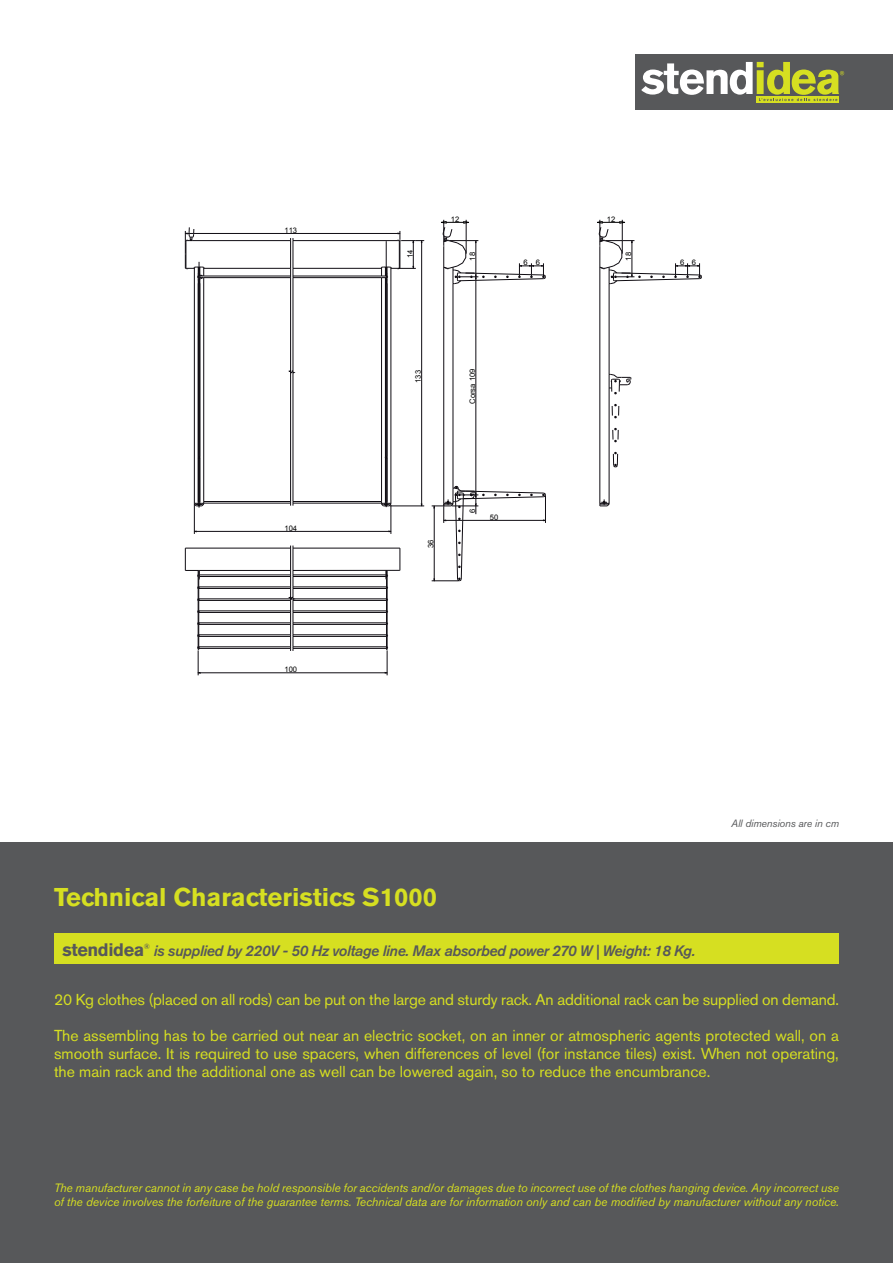
<style>
.page{position:relative;width:893px;height:1263px;background:#fff}
.page>*{position:absolute;margin:0;border:0;box-sizing:border-box;transform-origin:0 0}
.t1{font:700 25.5px "Akzidenz Grotesk BE";color:#d6df21}
.t2{font:700 18px "Akzidenz Grotesk BE";letter-spacing:-.025em;color:#57585a}
.t3{font:15.75px/18px "Akzidenz Grotesk BE";letter-spacing:-.01em;color:#d6df21;text-align:justify}
.t4{font:italic 500 15px "Akzidenz Grotesk BE";letter-spacing:-.025em;color:#57585a}
.t5{font:italic 12px/13.5px "Akzidenz Grotesk BE";letter-spacing:-.005em;color:#d6df21}
.t6{font:italic 10.5px "Akzidenz Grotesk BE";letter-spacing:-.015em;color:#57585a}
.t7{font:7.65px "Arial";color:#000}
.t8{font:7.5px "Akzidenz Grotesk BE";color:#57585a}
</style>
<div class="page">
<div style="left:0;top:842px;width:893px;height:421px;background:#57585a"></div>
<div style="left:54px;top:933px;width:785px;height:31px;background:#d6df21"></div>
<svg style="left:613px;top:452px;width:5px;height:16px"></svg>
<svg style="left:612px;top:428px;width:7px;height:14px"></svg>
<svg style="left:612px;top:404px;width:7px;height:14px"></svg>
<hr style="left:609px;top:388px;width:1px;height:115px;background:#0f0c12">
<hr style="left:609px;top:284px;width:1px;height:90px;background:#0f0c12">
<svg style="left:609px;top:374px;width:23px;height:20px"></svg>
<hr style="left:600px;top:267px;width:1px;height:236px;background:#0f0c12">
<svg style="left:600px;top:499px;width:10px;height:8px"></svg>
<hr style="left:204px;top:276px;width:87px;height:1px;background:#0f0c12">
<hr style="left:204px;top:277px;width:87px;height:1px;background:#0f0c12">
<hr style="left:200px;top:283px;width:1px;height:174px;background:#0f0c12">
<hr style="left:198px;top:283px;width:1px;height:174px;background:#0f0c12">
<hr style="left:198px;top:458px;width:1px;height:44px;background:#0f0c12">
<hr style="left:203px;top:278px;width:1px;height:223px;background:#0f0c12">
<hr style="left:200px;top:458px;width:1px;height:44px;background:#0f0c12">
<hr style="left:194px;top:267px;width:1px;height:236px;background:#0f0c12">
<hr style="left:204px;top:501px;width:87px;height:1px;background:#0f0c12">
<hr style="left:204px;top:503px;width:87px;height:1px;background:#0f0c12">
<hr style="left:204px;top:268px;width:87px;height:1px;background:#0f0c12">
<hr style="left:192px;top:240px;width:99px;height:1px;background:#0f0c12">
<hr style="left:199px;top:284px;width:1px;height:172px;background:#0f0c12">
<hr style="left:199px;top:458px;width:1px;height:44px;background:#0f0c12">
<hr style="left:199px;top:646px;width:92px;height:1px;background:#0f0c12">
<hr style="left:199px;top:648px;width:92px;height:1px;background:#0f0c12">
<hr style="left:199px;top:634px;width:92px;height:1px;background:#0f0c12">
<hr style="left:199px;top:636px;width:92px;height:1px;background:#0f0c12">
<hr style="left:199px;top:623px;width:92px;height:1px;background:#0f0c12">
<hr style="left:199px;top:624px;width:92px;height:1px;background:#0f0c12">
<hr style="left:199px;top:611px;width:92px;height:1px;background:#0f0c12">
<hr style="left:199px;top:612px;width:92px;height:1px;background:#0f0c12">
<hr style="left:199px;top:599px;width:93px;height:1px;background:#0f0c12">
<hr style="left:199px;top:600px;width:92px;height:1px;background:#0f0c12">
<hr style="left:199px;top:587px;width:92px;height:1px;background:#0f0c12">
<hr style="left:199px;top:588px;width:92px;height:1px;background:#0f0c12">
<hr style="left:199px;top:575px;width:92px;height:1px;background:#0f0c12">
<hr style="left:199px;top:576px;width:92px;height:1px;background:#0f0c12">
<hr style="left:293px;top:570px;width:106px;height:1px;background:#0f0c12">
<svg style="left:399px;top:548px;width:2px;height:23px"></svg>
<hr style="left:293px;top:576px;width:93px;height:1px;background:#0f0c12">
<hr style="left:293px;top:575px;width:93px;height:1px;background:#0f0c12">
<hr style="left:293px;top:587px;width:93px;height:1px;background:#0f0c12">
<hr style="left:293px;top:588px;width:93px;height:1px;background:#0f0c12">
<hr style="left:294px;top:599px;width:92px;height:1px;background:#0f0c12">
<hr style="left:293px;top:600px;width:93px;height:1px;background:#0f0c12">
<hr style="left:293px;top:611px;width:93px;height:1px;background:#0f0c12">
<hr style="left:293px;top:612px;width:93px;height:1px;background:#0f0c12">
<hr style="left:293px;top:623px;width:93px;height:1px;background:#0f0c12">
<hr style="left:293px;top:624px;width:93px;height:1px;background:#0f0c12">
<hr style="left:293px;top:634px;width:93px;height:1px;background:#0f0c12">
<hr style="left:293px;top:636px;width:93px;height:1px;background:#0f0c12">
<hr style="left:293px;top:646px;width:93px;height:1px;background:#0f0c12">
<hr style="left:293px;top:648px;width:93px;height:1px;background:#0f0c12">
<hr style="left:293px;top:548px;width:107px;height:1px;background:#0f0c12">
<hr style="left:476px;top:280px;width:1px;height:211px;background:#0f0c12">
<hr style="left:443px;top:267px;width:1px;height:236px;background:#0f0c12">
<hr style="left:453px;top:284px;width:1px;height:204px;background:#0f0c12">
<svg style="left:432px;top:486px;width:114px;height:95px"></svg>
<hr style="left:391px;top:506px;width:31px;height:1px;background:#0f0c12">
<hr style="left:421px;top:243px;width:1px;height:261px;background:#0f0c12">
<hr style="left:386px;top:284px;width:1px;height:172px;background:#0f0c12">
<hr style="left:386px;top:458px;width:1px;height:44px;background:#0f0c12">
<hr style="left:293px;top:240px;width:104px;height:1px;background:#0f0c12">
<hr style="left:293px;top:268px;width:88px;height:1px;background:#0f0c12">
<hr style="left:293px;top:503px;width:89px;height:1px;background:#0f0c12">
<hr style="left:293px;top:501px;width:89px;height:1px;background:#0f0c12">
<hr style="left:381px;top:278px;width:1px;height:223px;background:#0f0c12">
<hr style="left:387px;top:458px;width:1px;height:44px;background:#0f0c12">
<hr style="left:391px;top:267px;width:1px;height:236px;background:#0f0c12">
<hr style="left:385px;top:458px;width:1px;height:44px;background:#0f0c12">
<hr style="left:385px;top:283px;width:1px;height:174px;background:#0f0c12">
<hr style="left:387px;top:283px;width:1px;height:174px;background:#0f0c12">
<hr style="left:293px;top:276px;width:89px;height:1px;background:#0f0c12">
<hr style="left:293px;top:277px;width:89px;height:1px;background:#0f0c12">
<svg style="left:289px;top:545px;width:6px;height:106px"></svg>
<svg style="left:289px;top:238px;width:6px;height:268px"></svg>
<hr style="left:199px;top:570px;width:92px;height:1px;background:#0f0c12">
<hr style="left:185px;top:548px;width:106px;height:1px;background:#0f0c12">
<hr style="left:194px;top:233px;width:204px;height:1px;background:#0f0c12">
<svg style="left:185px;top:227px;width:20px;height:57px"></svg>
<svg style="left:381px;top:231px;width:43px;height:53px"></svg>
<hr style="left:196px;top:531px;width:193px;height:1px;background:#0f0c12">
<svg style="left:194px;top:501px;width:10px;height:33px"></svg>
<svg style="left:381px;top:501px;width:11px;height:33px"></svg>
<hr style="left:200px;top:672px;width:185px;height:1px;background:#0f0c12">
<svg style="left:385px;top:570px;width:3px;height:105px"></svg>
<svg style="left:185px;top:548px;width:15px;height:127px"></svg>
<svg style="left:441px;top:220px;width:105px;height:64px"></svg>
<svg style="left:597px;top:220px;width:105px;height:64px"></svg>
<div style="left:636px;top:54px;width:257px;height:55px;background:#57585a"></div>
<div style="left:756px;top:96px;width:83px;height:7px;background:#d6df21"></div>
<svg style="left:641px;top:62px;width:203px;height:39px"></svg>
<p class="t7" style="left:284px;top:225px;width:14px">113</p>
<p class="t7" style="left:284px;top:523px;width:14px">104</p>
<p class="t7" style="left:284px;top:664px;width:14px">100</p>
<p class="t7" style="left:405px;top:258px;width:10px;rotate:-90deg">14</p>
<p class="t7" style="left:451px;top:214px;width:10px">12</p>
<p class="t7" style="left:607px;top:214px;width:10px">12</p>
<p class="t7" style="left:467px;top:261px;width:10px;rotate:-90deg">18</p>
<p class="t7" style="left:524px;top:258px;width:18px">6 6</p>
<p class="t7" style="left:623px;top:261px;width:10px;rotate:-90deg">18</p>
<p class="t7" style="left:413px;top:383px;width:14px;rotate:-90deg">133</p>
<p class="t7" style="left:467px;top:404px;width:37px;rotate:-90deg">Corsa 109</p>
<p class="t7" style="left:426px;top:548px;width:10px;rotate:-90deg">36</p>
<p class="t7" style="left:467px;top:513px;width:6px;rotate:-90deg">6</p>
<p class="t7" style="left:490px;top:512px;width:10px">50</p>
<p class="t7" style="left:680px;top:258px;width:18px">6 6</p>
<p class="t1" style="left:54px;top:882px;width:385px">Technical Characteristics S1000</p>
<p class="t2" style="left:63px;top:939px;width:83px">stendidea</p>
<p class="t8" style="left:144px;top:942px;width:8px">®</p>
<p class="t4" style="left:154px;top:942px;width:543px">is supplied by 220V - 50 Hz voltage line. Max absorbed power 270 W | Weight: 18 Kg.</p>
<p class="t6" style="left:731px;top:817px;width:109px">All dimensions are in cm</p>
<p class="t3" style="left:54px;top:990px;width:787px">20 Kg clothes (placed on all rods) can be put on the large and sturdy rack. An additional rack can be supplied on demand.</p>
<p class="t3" style="left:54px;top:1026px;width:786px">The assembling has to be carried out near an electric socket, on an inner or atmospheric agents protected wall, on a smooth surface. It is required to use spacers, when differences of level (for instance tiles) exist. When not operating, the main rack and the additional one as well can be lowered again, so to reduce the encumbrance.</p>
<p class="t5" style="left:54px;top:1181px;width:786px">The manufacturer cannot in any case be hold responsible for accidents and/or damages due to incorrect use of the clothes hanging device. Any incorrect use of the device involves the forfeiture of the guarantee terms. Technical data are for information only and can be modified by manufacturer without any notice.</p>
</div>
